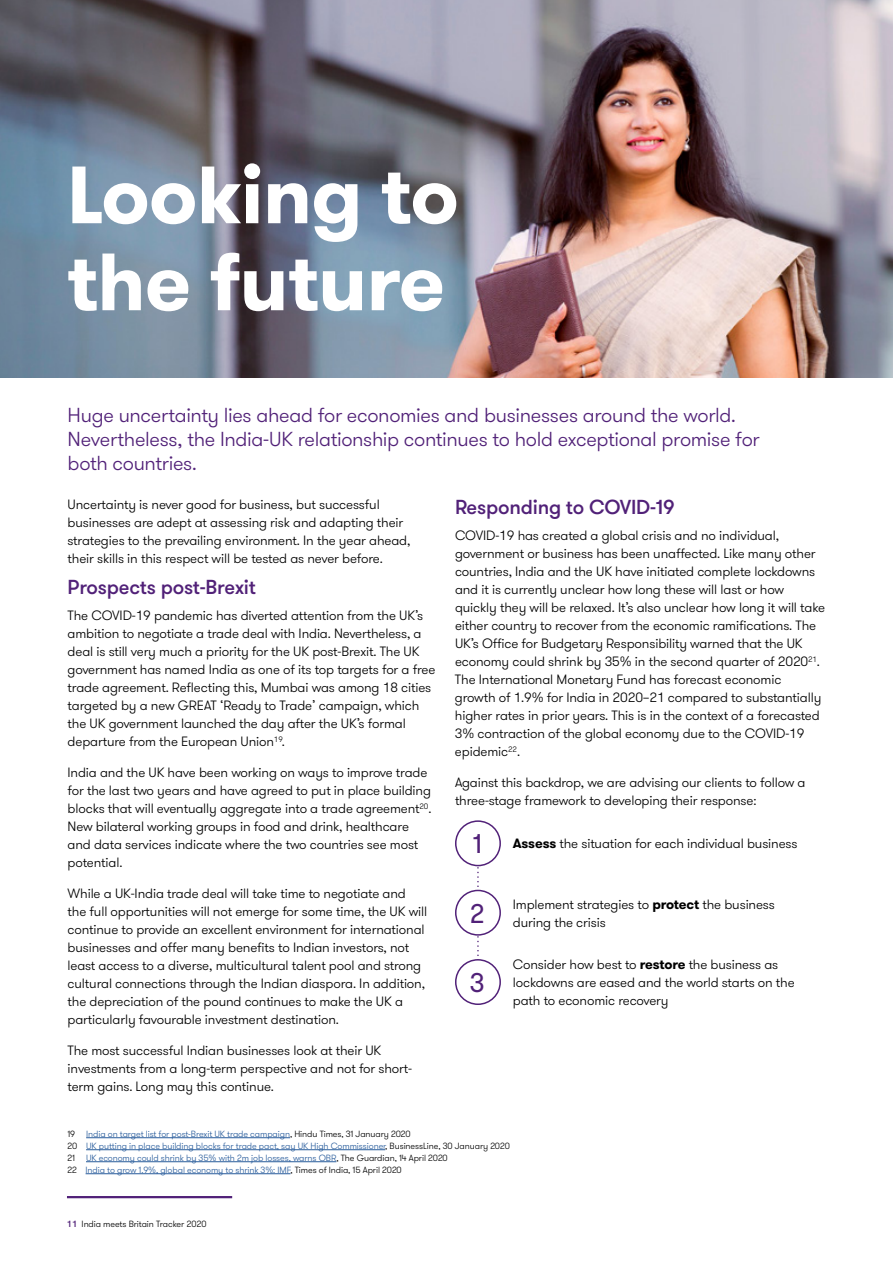
<style>
.page{position:relative;width:893px;height:1263px;background:#fff}
.page>*{position:absolute;margin:0;border:0;box-sizing:border-box;transform-origin:0 0}
.t1{font:700 81px/87px "GT Walsheim Pro";letter-spacing:-.01em;color:#fff}
.t2{font:27px "GT Walsheim Pro";color:#512178}
.t3{font:300 20.25px/24px "GT Walsheim Pro";letter-spacing:-.015em;color:#512178}
.t4{font:500 20.25px "GT Walsheim Pro";letter-spacing:-.01em;color:#512178}
.t5{font:300 13.5px/18px "GT Walsheim Pro";letter-spacing:-.01em;color:#000}
.t6{font:300 9px/12px "GT Walsheim Pro";letter-spacing:-.01em;color:#275b9b}
.t7{font:300 9px "GT Walsheim Pro";letter-spacing:-.01em;color:#000}
.s1{color:#000}
.s2{font-weight:700}
.s3{font-weight:500;color:#512178}
</style>
<div class="page">
<hr style="left:67px;top:1196px;width:165px;height:2px;background:#512178">
<img style="left:0;top:0;width:893px;height:378px">
<svg style="left:477px;top:866px;width:2px;height:90px"></svg>
<div style="left:455px;top:820px;width:46px;height:46px;border:2px solid #512178;border-radius:50%"></div>
<div style="left:456px;top:890px;width:44px;height:45px;background:#fff;border-radius:50%"></div>
<div style="left:455px;top:890px;width:46px;height:46px;border:2px solid #512178;border-radius:50%"></div>
<div style="left:455px;top:959px;width:46px;height:46px;border:2px solid #512178;border-radius:50%"></div>
<hr style="left:86px;top:1137px;width:204px;height:1px;background:#275b9b">
<hr style="left:86px;top:1149px;width:299px;height:1px;background:#275b9b">
<hr style="left:86px;top:1161px;width:250px;height:1px;background:#275b9b">
<hr style="left:86px;top:1173px;width:205px;height:1px;background:#275b9b">
<h1 class="t1" style="left:67px;top:152px;width:393px">Looking to the future</h1>
<h3 class="t3" style="left:68px;top:403px;width:694px">Huge uncertainty lies ahead for economies and businesses around the world.<br>Nevertheless, the India-UK relationship continues to hold exceptional promise for both countries.</h3>
<p class="t5" style="left:68px;top:495px;width:344px">Uncertainty is never good for business, but successful businesses are adept at assessing risk and adapting their strategies to the prevailing environment. In the year ahead, their skills in this respect will be tested as never before.</p>
<h3 class="t4" style="left:68px;top:574px;width:190px">Prospects post-Brexit</h3>
<p class="t5" style="left:68px;top:607px;width:369px">The COVID-19 pandemic has diverted attention from the UK’s ambition to negotiate a trade deal with India. Nevertheless, a deal is still very much a priority for the UK post-Brexit. The UK government has named India as one of its top targets for a free trade agreement. Reflecting this, Mumbai was among 18 cities targeted by a new GREAT ‘Ready to Trade’ campaign, which the UK government launched the day after the UK’s formal departure from the European Union<sup>19</sup>.</p>
<p class="t5" style="left:68px;top:764px;width:365px">India and the UK have been working on ways to improve trade for the last two years and have agreed to put in place building blocks that will eventually aggregate into a trade agreement<sup>20</sup>.<br>New bilateral working groups in food and drink, healthcare and data services indicate where the two countries see most potential.</p>
<p class="t5" style="left:68px;top:884px;width:361px">While a UK-India trade deal will take time to negotiate and the full opportunities will not emerge for some time, the UK will continue to provide an excellent environment for international businesses and offer many benefits to Indian investors, not least access to a diverse, multicultural talent pool and strong cultural connections through the Indian diaspora. In addition, the depreciation of the pound continues to make the UK a particularly favourable investment destination.</p>
<p class="t5" style="left:68px;top:1041px;width:346px">The most successful Indian businesses look at their UK investments from a long-term perspective and not for short&shy;term gains. Long may this continue.</p>
<p class="t6" style="left:67px;top:1128px;width:444px"><span class="s1">19</span> India on target list for post-Brexit UK trade campaign<span class="s1">, Hindu Times, 31 January 2020<br>20</span> UK putting in place building blocks for trade pact, say UK High Commissioner<span class="s1">, BusinessLine, 30 January 2020<br>21</span> UK economy could shrink by 35% with 2m job losses, warns OBR<span class="s1">, The Guardian, 14 April 2020<br>22</span> India to grow 1.9%, global economy to shrink 3%: IMF<span class="s1">, Times of India, 15 April 2020</span></p>
<h3 class="t4" style="left:455px;top:494px;width:221px">Responding to COVID-19</h3>
<p class="t5" style="left:455px;top:527px;width:372px">COVID-19 has created a global crisis and no individual, government or business has been unaffected. Like many other countries, India and the UK have initiated complete lockdowns and it is currently unclear how long these will last or how quickly they will be relaxed. It’s also unclear how long it will take either country to recover from the economic ramifications. The UK’s Office for Budgetary Responsibility warned that the UK economy could shrink by 35% in the second quarter of 2020<sup>21</sup>.<br>The International Monetary Fund has forecast economic growth of 1.9% for India in 2020–21 compared to substantially higher rates in prior years. This is in the context of a forecasted 3% contraction of the global economy due to the COVID-19 epidemic<sup>22</sup>.</p>
<p class="t5" style="left:455px;top:774px;width:352px">Against this backdrop, we are advising our clients to follow a three-stage framework to developing their response:</p>
<h2 class="t2" style="left:473px;top:827px;width:11px">1</h2>
<p class="t5" style="left:513px;top:835px;width:286px"><span class="s2">Assess</span> the situation for each individual business</p>
<p class="t5" style="left:513px;top:895px;width:264px">Implement strategies to <span class="s2">protect</span> the business during the crisis</p>
<p class="t5" style="left:513px;top:956px;width:283px">Consider how best to <span class="s2">restore</span> the business as lockdowns are eased and the world starts on the path to economic recovery</p>
<h2 class="t2" style="left:470px;top:896px;width:16px">2</h2>
<h2 class="t2" style="left:470px;top:966px;width:17px">3</h2>
<p class="t7" style="left:67px;top:1218px;width:141px"><span class="s3">11</span> India meets Britain Tracker 2020</p>
</div>
